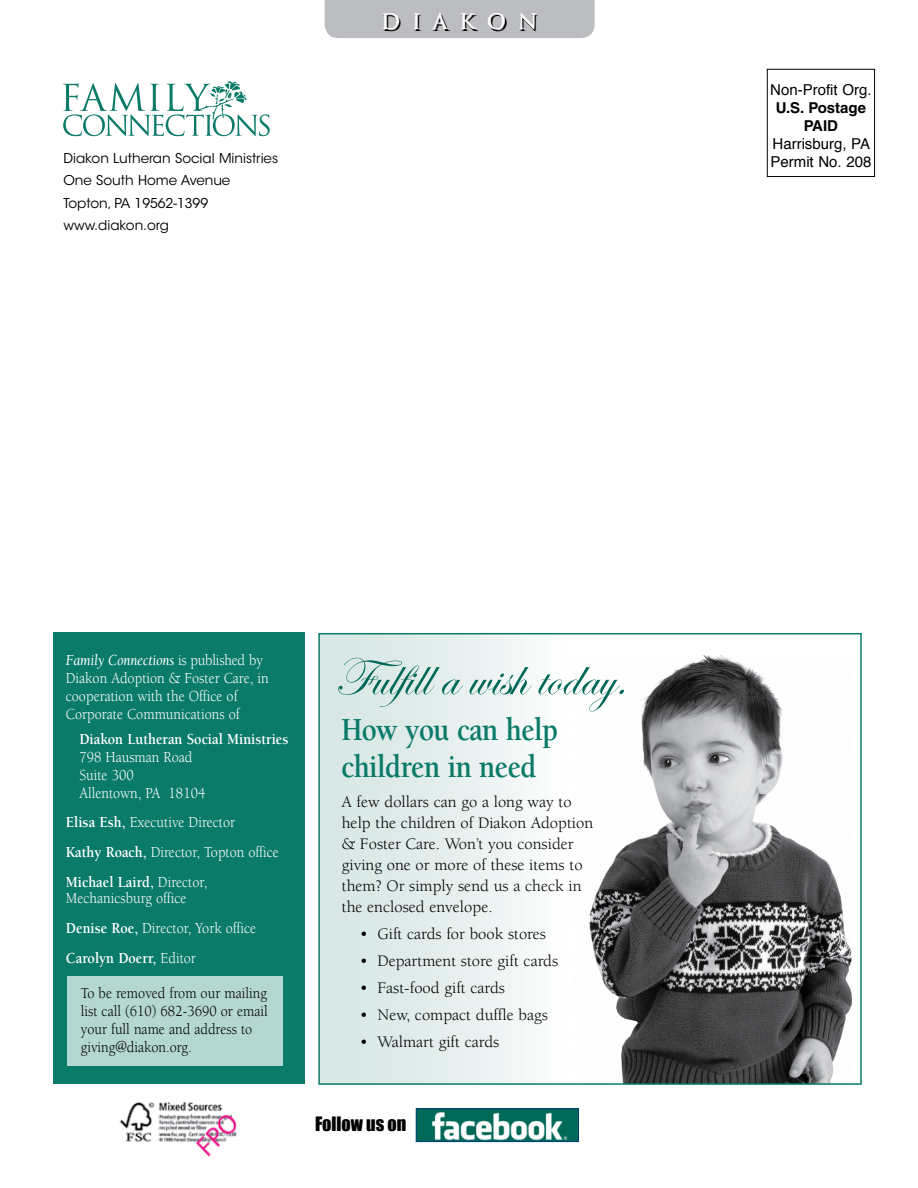
<style>
.page{position:relative;width:918px;height:1188px;background:#fff}
.page>*{position:absolute;margin:0;border:0;box-sizing:border-box;transform-origin:0 0}
.t1{font:54px "Edwardian Script ITC";color:#006857}
.t2{font:700 33px/37.5px "Berkeley Std";letter-spacing:-.02em;color:#0a7a69;scale:.88 1}
.t3{font:700 21px "Trajan Pro";letter-spacing:.55em;color:#000}
.t4{font:18.15px "Impact";color:#000}
.t5{font:16.5px/21px "Berkeley Std";color:#000}
.t6{font:15.75px/18px "Berkeley Std";color:#fff;scale:.9 1}
.t7{font:15.75px/18px "Berkeley Std";color:#000;scale:.9 1}
.t8{font:700 15.75px "Berkeley Std";color:#fff;scale:.9 1}
.t9{font:15px "Helvetica";color:#000}
.t10{font:700 15px/18px "Helvetica LT Std";color:#000;text-align:center}
.t11{font:13.5px/22.5px "ITC Avant Garde Std";color:#000}
.s1{font-style:italic}
.s2{font-weight:700}
</style>
<div class="page">
<div style="left:320px;top:634px;width:244px;height:450px;background:linear-gradient(to right,#d3e4e2,#f9fbfb)"></div>
<img style="left:589px;top:655px;width:263px;height:427px">
<div style="left:767px;top:69px;width:108px;height:108px;border:1px solid #000"></div>
<svg style="left:63px;top:81px;width:207px;height:55px"></svg>
<div style="left:325px;top:0;width:270px;height:38px;background:#bcbdc0"></div>
<img style="left:119px;top:1101px;width:118px;height:56px">
<div style="left:53px;top:632px;width:252px;height:451px;background:#0a7a69"></div>
<div style="left:67px;top:976px;width:215px;height:90px;background:#b5d7d2"></div>
<img style="left:418px;top:1111px;width:159px;height:29px">
<div style="left:416px;top:1109px;width:163px;height:33px;border:1px solid #003e7e"></div>
<div style="left:318px;top:633px;width:544px;height:452px;border:2px solid #0a7a69"></div>
<h3 class="t3" style="left:382px;top:10px;width:158px">DIAKON</h3>
<p class="t9" style="left:770px;top:78px;width:103px">Non-Profit Org.</p>
<p class="t10" style="left:776px;top:98px;width:92px">U.S. Postage<br>PAID</p>
<p class="t9" style="left:773px;top:132px;width:99px">Harrisburg, PA</p>
<p class="t11" style="left:63px;top:147px;width:216px">Diakon Lutheran Social Ministries</p>
<p class="t9" style="left:770px;top:150px;width:102px">Permit No. 208</p>
<p class="t11" style="left:63px;top:169px;width:169px">One South Home Avenue<br>Topton, PA 19562-1399 www.diakon.org</p>
<p class="t6" style="left:66px;top:651px;width:227px"><span class="s1">Family Connections</span> is published by<br>Diakon Adoption &amp; Foster Care, in cooperation with the Office of<br>Corporate Communications of</p>
<p class="t8" style="left:79px;top:731px;width:234px">Diakon Lutheran Social Ministries</p>
<p class="t6" style="left:79px;top:748px;width:142px">798 Hausman Road<br>Suite 300<br>Allentown, PA 18104</p>
<p class="t6" style="left:66px;top:807px;width:238px;line-height:30px"><span class="s2">Elisa Esh,</span> Executive Director<br><span class="s2">Kathy Roach,</span> Director, Topton office<br><span class="s2">Michael Laird,</span> Director,</p>
<p class="t6" style="left:66px;top:884px;width:213px;line-height:29.8px">Mechanicsburg office<br><span class="s2">Denise Roe,</span> Director, York office<br><span class="s2">Carolyn Doerr,</span> Editor</p>
<p class="t7" style="left:81px;top:984px;width:209px">To be removed from our mailing list call (610) 682-3690 or email your full name and address to giving@diakon.org.</p>
<h1 class="t1" style="left:335px;top:648px;width:293px">Fulfill a wish today.</h1>
<h2 class="t2" style="left:341px;top:711px;width:248px">How you can help children in need</h2>
<p class="t5" style="left:342px;top:791px;width:253px">A few dollars can go a long way to help the children of Diakon Adoption &amp; Foster Care. Won’t you consider giving one or more of these items to them? Or simply send us a check in the enclosed envelope.</p>
<p class="t5" style="left:360px;top:923px;width:188px">• Gift cards for book stores</p>
<p class="t5" style="left:360px;top:950px;width:200px">• Department store gift cards</p>
<p class="t5" style="left:360px;top:977px;width:147px">• Fast-food gift cards</p>
<p class="t5" style="left:360px;top:1004px;width:190px">• New, compact duffle bags</p>
<p class="t5" style="left:360px;top:1031px;width:141px">• Walmart gift cards</p>
<p class="t4" style="left:315px;top:1110px;width:93px">Follow us on</p>
</div>
